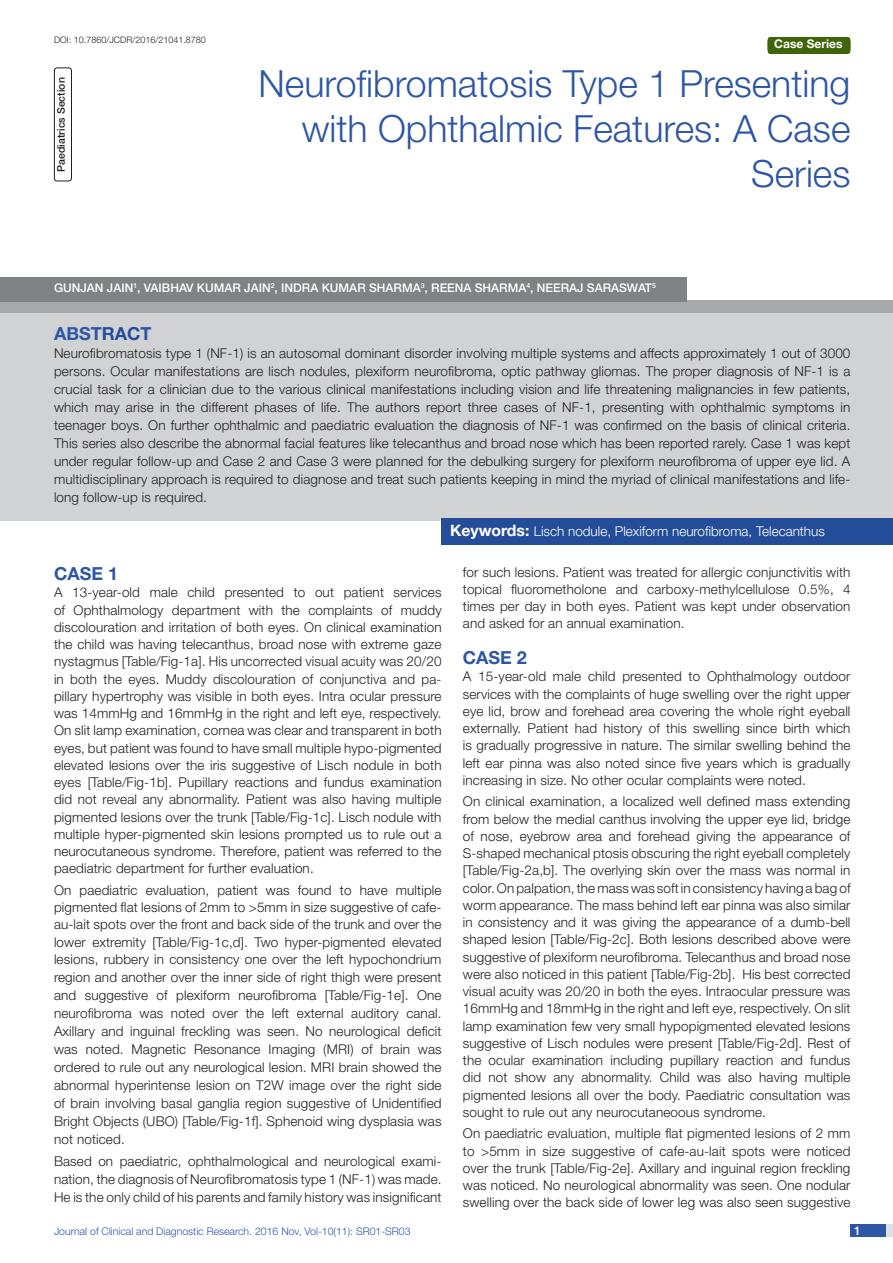
<style>
.page{position:relative;width:893px;height:1263px;background:#fff}
.page>*{position:absolute;margin:0;border:0;box-sizing:border-box;transform-origin:0 0}
.t1{font:300 37.5px/45px "Helvetica Neue";color:#2d56a6;text-align:right}
.Heading{font:700 18px "Helvetica Neue";color:#2d56a6}
.Abstract_head{font:700 18px "Helvetica Neue";color:#2d56a6}
.Body_text{font:300 13.5px/17.2px "Helvetica Neue";letter-spacing:.01em;color:#231f20;text-align:justify}
.Abstract_Text{font:300 13.5px/18px "Helvetica Neue";letter-spacing:.01em;color:#231f20;text-align:justify}
.t2{font:300 13.5px "Helvetica Neue";color:#fff}
.Author{font:500 12px "Helvetica Neue";color:#fff}
.t3{font:700 12px "Helvetica Neue";color:#fff}
.t4{font:300 10.5px "Helvetica Neue";color:#2d56a6}
.t5{font:500 10.5px "Helvetica Neue";color:#231f20}
.DOI{font:300 9px "Helvetica Neue";color:#231f20}
.s1{color:#244d99}
.s2{font-weight:700;font-size:15.75px}
</style>
<div class="page">
<div style="left:850px;top:1224px;width:43px;height:13px;background:#dee1e3"></div>
<div style="left:850px;top:1224px;width:35px;height:13px;background:#2d56a6"></div>
<div style="left:768px;top:37px;width:82px;height:17px;background:#406409;border-radius:3px"></div>
<div style="left:767px;top:39px;width:83px;height:13px;background:#406409;border-radius:3px"></div>
<div style="left:0;top:301px;width:893px;height:12px;background:#a8a9ad"></div>
<div style="left:0;top:313px;width:893px;height:207px;background:#d1d2d4"></div>
<div style="left:442px;top:518px;width:451px;height:26px;background:#244d99"></div>
<div style="left:0;top:277px;width:686px;height:24px;background:#808285"></div>
<div style="left:54px;top:68px;width:18px;height:113px;border:1px solid #231f20;border-radius:3px"></div>
<p class="DOI" style="left:54px;top:35px;width:153px">DOI: 10.7860/JCDR/2016/21041.8780</p>
<p class="t3" style="left:774px;top:37px;width:70px">Case Series</p>
<p class="t5" style="left:55px;top:172px;width:96px;rotate:-90deg">PAEDIATRICS SECTION</p>
<p class="t1" style="left:259px;top:60px;width:593px">Neurofibromatosis Type 1 Presenting with Ophthalmic Features: A Case<br>Series</p>
<p class="Author" style="left:54px;top:280px;width:603px">GUNJAN JAIN<sup>1</sup>, VAIBHAV KUMAR JAIN<sup>2</sup>, INDRA KUMAR SHARMA<sup>3</sup>, REENA SHARMA<sup>4</sup>, NEERAJ SARASWAT<sup>5</sup></p>
<p class="Abstract_head" style="left:54px;top:322px;width:99px">ABST<span class="s1">RAC</span>T</p>
<p class="Abstract_Text" style="left:54px;top:343px;width:798px">Neurofibromatosis type 1 (NF-1) is an autosomal dominant disorder involving multiple systems and affects approximately 1 out of 3000 persons. Ocular manifestations are lisch nodules, plexiform neurofibroma, optic pathway gliomas. The proper diagnosis of NF-1 is a crucial task for a clinician due to the various clinical manifestations including vision and life threatening malignancies in few patients, which may arise in the different phases of life. The authors report three cases of NF-1, presenting with ophthalmic symptoms in teenager boys. On further ophthalmic and paediatric evaluation the diagnosis of NF-1 was confirmed on the basis of clinical criteria.<br>This series also describe the abnormal facial features like telecanthus and broad nose which has been reported rarely. Case 1 was kept under regular follow-up and Case 2 and Case 3 were planned for the debulking surgery for plexiform neurofibroma of upper eye lid. A multidisciplinary approach is required to diagnose and treat such patients keeping in mind the myriad of clinical manifestations and life&shy;long follow-up is required.</p>
<p class="t2" style="left:450px;top:523px;width:376px"><span class="s2">Keywords:</span> Lisch nodule, Plexiform neurofibroma, Telecanthus</p>
<p class="Heading" style="left:54px;top:562px;width:66px">Case 1</p>
<p class="Body_text" style="left:54px;top:583px;width:389px">A 13-year-old male child presented to out patient services of Ophthalmology department with the complaints of muddy discolouration and irritation of both eyes. On clinical examination the child was having telecanthus, broad nose with extreme gaze nystagmus [Table/Fig-1a]. His uncorrected visual acuity was 20/20 in both the eyes. Muddy discolouration of conjunctiva and pa&shy;pillary hypertrophy was visible in both eyes. Intra ocular pressure was 14mmHg and 16mmHg in the right and left eye, respectively.<br>On slit lamp examination, cornea was clear and transparent in both eyes, but patient was found to have small multiple hypo-pigmented elevated lesions over the iris suggestive of Lisch nodule in both eyes [Table/Fig-1b]. Pupillary reactions and fundus examination did not reveal any abnormality. Patient was also having multiple pigmented lesions over the trunk [Table/Fig-1c]. Lisch nodule with multiple hyper-pigmented skin lesions prompted us to rule out a neurocutaneous syndrome. Therefore, patient was referred to the paediatric department for further evaluation.</p>
<p class="Body_text" style="left:54px;top:881px;width:389px;line-height:17.9px">On paediatric evaluation, patient was found to have multiple pigmented flat lesions of 2mm to &gt;5mm in size suggestive of cafe&shy;au-lait spots over the front and back side of the trunk and over the lower extremity [Table/Fig-1c,d]. Two hyper-pigmented elevated lesions, rubbery in consistency one over the left hypochondrium region and another over the inner side of right thigh were present and suggestive of plexiform neurofibroma [Table/Fig-1e]. One neurofibroma was noted over the left external auditory canal.<br>Axillary and inguinal freckling was seen. No neurological deficit was noted. Magnetic Resonance Imaging (MRI) of brain was ordered to rule out any neurological lesion. MRI brain showed the abnormal hyperintense lesion on T2W image over the right side of brain involving basal ganglia region suggestive of Unidentified Bright Objects (UBO) [Table/Fig-1f]. Sphenoid wing dysplasia was not noticed.</p>
<p class="Body_text" style="left:54px;top:1152px;width:389px;line-height:18px;text-align:left">Based on paediatric, ophthalmological and neurological exami&shy;nation, the diagnosis of Neurofibromatosis type 1 (NF-1) was made.<br>He is the only child of his parents and family history was insignificant</p>
<p class="Body_text" style="left:463px;top:563px;width:389px">for such lesions. Patient was treated for allergic conjunctivitis with topical fluorometholone and carboxy-methylcellulose 0.5%, 4 times per day in both eyes. Patient was kept under observation and asked for an annual examination.</p>
<p class="Heading" style="left:463px;top:646px;width:66px">Case 2</p>
<p class="Body_text" style="left:463px;top:668px;width:389px">A 15-year-old male child presented to Ophthalmology outdoor services with the complaints of huge swelling over the right upper eye lid, brow and forehead area covering the whole right eyeball externally. Patient had history of this swelling since birth which is gradually progressive in nature. The similar swelling behind the left ear pinna was also noted since five years which is gradually increasing in size. No other ocular complaints were noted.</p>
<p class="Body_text" style="left:463px;top:793px;width:389px">On clinical examination, a localized well defined mass extending from below the medial canthus involving the upper eye lid, bridge of nose, eyebrow area and forehead giving the appearance of S-shaped mechanical ptosis obscuring the right eyeball completely [Table/Fig-2a,b]. The overlying skin over the mass was normal in color. On palpation, the mass was soft in consistency having a bag of worm appearance. The mass behind left ear pinna was also similar in consistency and it was giving the appearance of a dumb-bell shaped lesion [Table/Fig-2c]. Both lesions described above were suggestive of plexiform neurofibroma. Telecanthus and broad nose were also noticed in this patient [Table/Fig-2b]. His best corrected visual acuity was 20/20 in both the eyes. Intraocular pressure was 16mmHg and 18mmHg in the right and left eye, respectively. On slit lamp examination few very small hypopigmented elevated lesions suggestive of Lisch nodules were present [Table/Fig-2d]. Rest of the ocular examination including pupillary reaction and fundus did not show any abnormality. Child was also having multiple pigmented lesions all over the body. Paediatric consultation was sought to rule out any neurocutaneoous syndrome.</p>
<p class="Body_text" style="left:463px;top:1125px;width:389px">On paediatric evaluation, multiple flat pigmented lesions of 2 mm to &gt;5mm in size suggestive of cafe-au-lait spots were noticed over the trunk [Table/Fig-2e]. Axillary and inguinal region freckling was noticed. No neurological abnormality was seen. One nodular swelling over the back side of lower leg was also seen suggestive</p>
<p class="t4" style="left:54px;top:1225px;width:358px">Journal of Clinical and Diagnostic Research. 2016 Nov, Vol-10(11): SR01-SR03</p>
<p class="Author" style="left:854px;top:1223px;width:8px">1</p>
</div>
